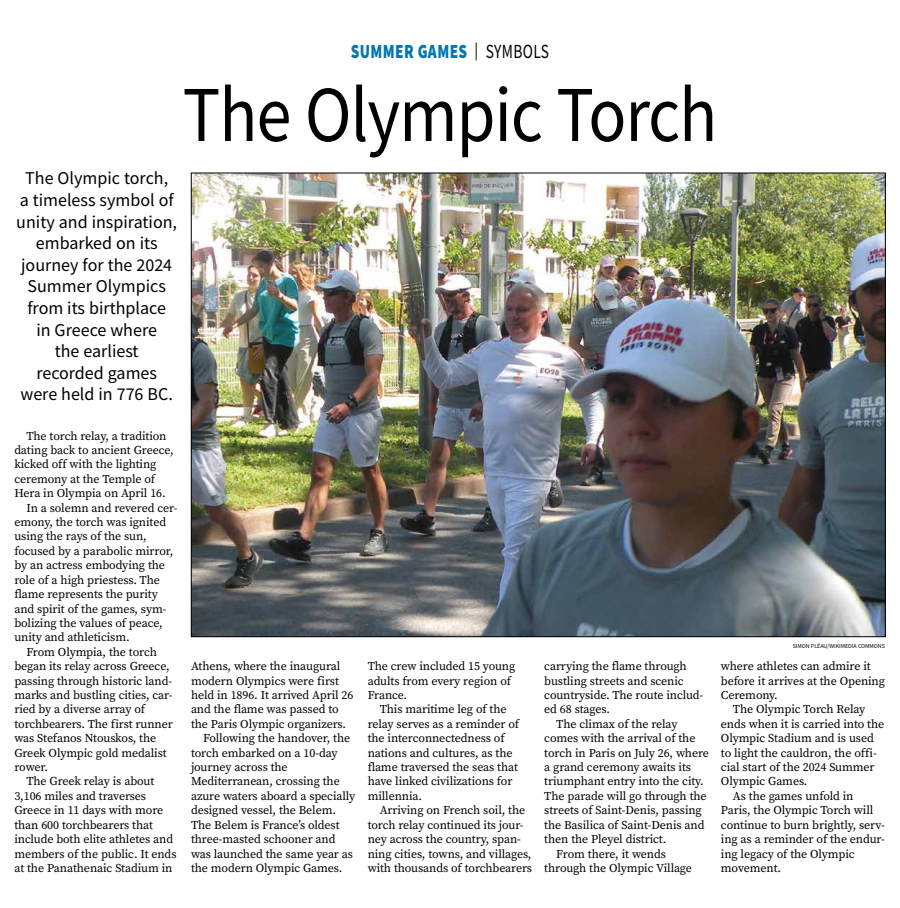
<style>
.page{position:relative;width:900px;height:908px;background:#fff}
.page>*{position:absolute;margin:0;border:0;box-sizing:border-box;transform-origin:0 0}
.t1{font:79.2px "Source Sans Pro";letter-spacing:-.015em;color:#000;scale:.89 1}
.t2{font:900 20px "Source Sans Pro";letter-spacing:.025em;color:#0077b1;scale:.77 1}
.t3{font:18px/21.6px "Source Sans Pro";color:#000;text-align:center}
.t4{font:12px/14.4px "Source Serif Pro";letter-spacing:-.01em;color:#000}
.t5{font:6px "Source Sans Pro";color:#000}
.s1{font-weight:400;font-size:18px;color:#000}
.s2{font-weight:400;color:#000}
</style>
<div class="page">
<img style="left:193px;top:175px;width:691px;height:459px">
<h2 class="t2" style="left:351px;top:38px;width:259px">SUMMER GAMES <span class="s1">|</span> <span class="s2">SYMBOLS</span></h2>
<h1 class="t1" style="left:183px;top:64px;width:602px">The Olympic Torch</h1>
<h3 class="t3" style="left:16px;top:167px;width:162px">The Olympic torch,<br>a timeless symbol of unity and inspiration, embarked on its journey for the 2024<br>Summer Olympics from its birthplace<br>in Greece where<br>the earliest<br>recorded games were held in 776 BC.</h3>
<p class="t4" style="left:26px;top:428px;width:142px">The torch relay, a tradition</p>
<p class="t4" style="left:14px;top:442px;width:161px">dating back to ancient Greece,</p>
<p class="t4" style="left:14px;top:457px;width:144px">kicked off with the lighting</p>
<p class="t4" style="left:14px;top:471px;width:142px">ceremony at the Temple of</p>
<p class="t4" style="left:14px;top:486px;width:153px">Hera in Olympia on April 16.</p>
<p class="t4" style="left:26px;top:500px;width:153px">In a solemn and revered cer-</p>
<p class="t4" style="left:14px;top:514px;width:153px">emony, the torch was ignited</p>
<p class="t4" style="left:14px;top:529px;width:134px">using the rays of the sun,</p>
<p class="t4" style="left:14px;top:543px;width:160px">focused by a parabolic mirror,</p>
<p class="t4" style="left:14px;top:558px;width:152px">by an actress embodying the</p>
<p class="t4" style="left:14px;top:572px;width:147px">role of a high priestess. The</p>
<p class="t4" style="left:14px;top:586px;width:145px">flame represents the purity</p>
<p class="t4" style="left:14px;top:601px;width:154px">and spirit of the games, sym-</p>
<p class="t4" style="left:14px;top:615px;width:150px">bolizing the values of peace,</p>
<p class="t4" style="left:14px;top:630px;width:117px">unity and athleticism.</p>
<p class="t4" style="left:26px;top:644px;width:132px">From Olympia, the torch</p>
<p class="t4" style="left:14px;top:658px;width:157px">began its relay across Greece,</p>
<p class="t4" style="left:14px;top:673px;width:159px">passing through historic land-</p>
<p class="t4" style="left:14px;top:687px;width:160px">marks and bustling cities, car-</p>
<p class="t4" style="left:14px;top:702px;width:132px">ried by a diverse array of</p>
<p class="t4" style="left:14px;top:716px;width:160px">torchbearers. The first runner</p>
<p class="t4" style="left:14px;top:730px;width:143px">was Stefanos Ntouskos, the</p>
<p class="t4" style="left:14px;top:745px;width:154px">Greek Olympic gold medalist</p>
<p class="t4" style="left:14px;top:759px;width:35px">rower.</p>
<p class="t4" style="left:26px;top:774px;width:129px">The Greek relay is about</p>
<p class="t4" style="left:14px;top:788px;width:133px">3,106 miles and traverses</p>
<p class="t4" style="left:14px;top:802px;width:150px">Greece in 11 days with more</p>
<p class="t4" style="left:14px;top:817px;width:140px">than 600 torchbearers that</p>
<p class="t4" style="left:14px;top:831px;width:160px">include both elite athletes and</p>
<p class="t4" style="left:14px;top:846px;width:164px">members of the public. It ends</p>
<p class="t4" style="left:14px;top:860px;width:160px">at the Panathenaic Stadium in</p>
<p class="t4" style="left:191px;top:658px;width:151px">Athens, where the inaugural</p>
<p class="t4" style="left:191px;top:673px;width:149px">modern Olympics were first</p>
<p class="t4" style="left:191px;top:687px;width:164px">held in 1896. It arrived April 26</p>
<p class="t4" style="left:191px;top:702px;width:149px">and the flame was passed to</p>
<p class="t4" style="left:191px;top:716px;width:157px">the Paris Olympic organizers.</p>
<p class="t4" style="left:203px;top:730px;width:149px">Following the handover, the</p>
<p class="t4" style="left:191px;top:745px;width:148px">torch embarked on a 10-day</p>
<p class="t4" style="left:191px;top:759px;width:98px">journey across the</p>
<p class="t4" style="left:191px;top:774px;width:150px">Mediterranean, crossing the</p>
<p class="t4" style="left:191px;top:788px;width:166px">azure waters aboard a specially</p>
<p class="t4" style="left:191px;top:802px;width:146px">designed vessel, the Belem.</p>
<p class="t4" style="left:191px;top:817px;width:150px">The Belem is France’s oldest</p>
<p class="t4" style="left:191px;top:831px;width:146px">three-masted schooner and</p>
<p class="t4" style="left:191px;top:846px;width:164px">was launched the same year as</p>
<p class="t4" style="left:191px;top:860px;width:153px">the modern Olympic Games.</p>
<p class="t4" style="left:368px;top:658px;width:149px">The crew included 15 young adults from every region of<br>France.</p>
<p class="t4" style="left:368px;top:702px;width:153px;text-indent:12px">This maritime leg of the relay serves as a reminder of the interconnectedness of nations and cultures, as the flame traversed the seas that have linked civilizations for millennia.</p>
<p class="t4" style="left:368px;top:802px;width:166px;text-indent:12px">Arriving on French soil, the torch relay continued its jour&shy;ney across the country, span&shy;ning cities, towns, and villages, with thousands of torchbearers</p>
<p class="t4" style="left:544px;top:658px;width:144px">carrying the flame through</p>
<p class="t4" style="left:544px;top:673px;width:141px">bustling streets and scenic</p>
<p class="t4" style="left:544px;top:687px;width:160px">countryside. The route includ-</p>
<p class="t4" style="left:544px;top:702px;width:67px">ed 68 stages.</p>
<p class="t4" style="left:556px;top:716px;width:123px">The climax of the relay</p>
<p class="t4" style="left:544px;top:730px;width:153px">comes with the arrival of the</p>
<p class="t4" style="left:544px;top:745px;width:166px">torch in Paris on July 26, where</p>
<p class="t4" style="left:544px;top:759px;width:148px">a grand ceremony awaits its</p>
<p class="t4" style="left:544px;top:774px;width:161px">triumphant entry into the city.</p>
<p class="t4" style="left:544px;top:788px;width:164px">The parade will go through the</p>
<p class="t4" style="left:544px;top:802px;width:159px">streets of Saint-Denis, passing</p>
<p class="t4" style="left:544px;top:817px;width:162px">the Basilica of Saint-Denis and</p>
<p class="t4" style="left:544px;top:831px;width:123px">then the Pleyel district.</p>
<p class="t4" style="left:556px;top:846px;width:111px">From there, it wends</p>
<p class="t4" style="left:544px;top:860px;width:149px">through the Olympic Village</p>
<p class="t5" style="left:793px;top:642px;width:94px">SIMON PLÉAU/WIKIMEDIA COMMONS</p>
<p class="t4" style="left:721px;top:658px;width:151px">where athletes can admire it</p>
<p class="t4" style="left:721px;top:673px;width:166px">before it arrives at the Opening</p>
<p class="t4" style="left:721px;top:687px;width:58px">Ceremony.</p>
<p class="t4" style="left:733px;top:702px;width:134px">The Olympic Torch Relay</p>
<p class="t4" style="left:721px;top:716px;width:165px">ends when it is carried into the</p>
<p class="t4" style="left:721px;top:730px;width:154px">Olympic Stadium and is used</p>
<p class="t4" style="left:721px;top:745px;width:157px">to light the cauldron, the offi-</p>
<p class="t4" style="left:721px;top:759px;width:155px">cial start of the 2024 Summer</p>
<p class="t4" style="left:721px;top:774px;width:88px">Olympic Games.</p>
<p class="t4" style="left:733px;top:788px;width:122px">As the games unfold in</p>
<p class="t4" style="left:721px;top:802px;width:154px">Paris, the Olympic Torch will</p>
<p class="t4" style="left:721px;top:817px;width:165px">continue to burn brightly, serv-</p>
<p class="t4" style="left:721px;top:831px;width:166px">ing as a reminder of the endur-</p>
<p class="t4" style="left:721px;top:846px;width:135px">ing legacy of the Olympic</p>
<p class="t4" style="left:721px;top:860px;width:62px">movement.</p>
</div>
